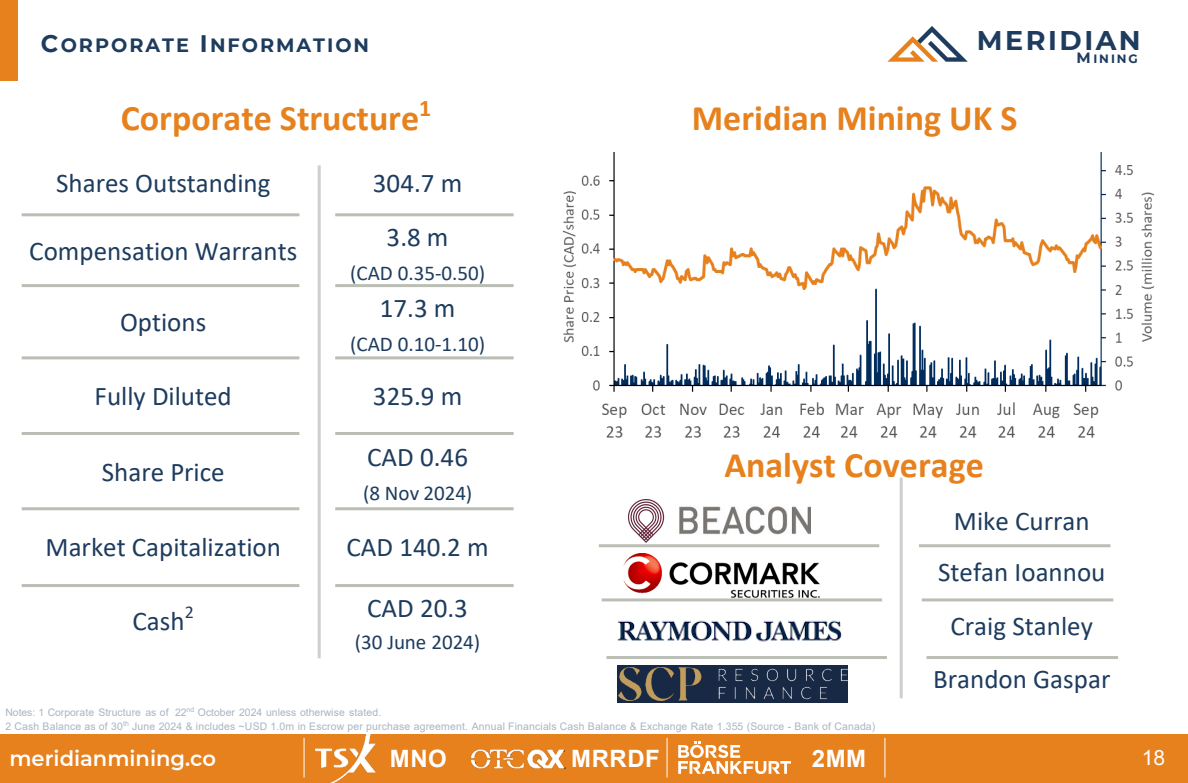
<style>
.page{position:relative;width:1188px;height:783px;background:#fff}
.page>*{position:absolute;margin:0;border:0;box-sizing:border-box;transform-origin:0 0}
.t1{font:700 36px "Calibri";color:#e6811d}
.t2{font:27px "Calibri";color:#1e3c5e}
.t3{font:700 27px "Montserrat";letter-spacing:.09em;color:#1e3c5e}
.t4{font:700 24px "Arial";letter-spacing:.025em;color:#fff}
.t5{font:700 24px "Calibri";color:#e6811d}
.t6{font:21px "Calibri";letter-spacing:-.005em;color:#1e3c5e}
.t7{font:600 21px "Montserrat";color:#fff}
.t8{font:21px "Arial";color:#fff}
.t9{font:700 19.2px "Montserrat";letter-spacing:.1em;color:#1e3c5e}
.t10{font:700 12px "Montserrat";letter-spacing:.165em;color:#1e3c5e}
.t11{font:10.5px "Arial";letter-spacing:.015em;color:#a9b5c2}
.s1{font-size:24px}
.s2{font-size:15px}
</style>
<div class="page">
<img style="left:617px;top:620px;width:225px;height:22px">
<img style="left:623px;top:554px;width:196px;height:44px">
<img style="left:628px;top:500px;width:37px;height:42px">
<img style="left:679px;top:506px;width:131px;height:29px">
<hr style="left:599px;top:544px;width:280px;height:3px;background:#bbbeb5">
<hr style="left:602px;top:598px;width:280px;height:3px;background:#bbbeb5">
<hr style="left:900px;top:478px;width:3px;height:220px;background:#ccd0cf">
<hr style="left:919px;top:544px;width:192px;height:3px;background:#bbbeb5">
<hr style="left:922px;top:598px;width:191px;height:3px;background:#bbbeb5">
<hr style="left:606px;top:656px;width:281px;height:3px;background:#bbbeb5">
<hr style="left:927px;top:656px;width:191px;height:3px;background:#bbbeb5">
<img style="left:562px;top:152px;width:593px;height:286px">
<div style="left:0;top:734px;width:1188px;height:49px;background:#e6811d"></div>
<svg style="left:678px;top:741px;width:113px;height:33px"></svg>
<img style="left:315px;top:734px;width:60px;height:49px">
<img style="left:470px;top:749px;width:96px;height:21px">
<hr style="left:304px;top:738px;width:1px;height:40px;background:#fff">
<hr style="left:667px;top:738px;width:1px;height:40px;background:#fff">
<hr style="left:885px;top:738px;width:1px;height:40px;background:#fff">
<div style="left:0;top:0;width:18px;height:80px;background:#e6811d"></div>
<svg style="left:887px;top:26px;width:81px;height:36px"></svg>
<hr style="left:22px;top:213px;width:277px;height:3px;background:#bbbeb5">
<hr style="left:22px;top:284px;width:277px;height:3px;background:#bbbeb5">
<hr style="left:22px;top:356px;width:277px;height:3px;background:#bbbeb5">
<hr style="left:22px;top:432px;width:277px;height:3px;background:#bbbeb5">
<hr style="left:22px;top:507px;width:277px;height:3px;background:#bbbeb5">
<hr style="left:22px;top:584px;width:277px;height:3px;background:#bbbeb5">
<hr style="left:318px;top:165px;width:3px;height:493px;background:#ccd0cf">
<hr style="left:335px;top:213px;width:179px;height:3px;background:#bbbeb5">
<hr style="left:335px;top:284px;width:179px;height:3px;background:#bbbeb5">
<hr style="left:335px;top:356px;width:179px;height:3px;background:#bbbeb5">
<hr style="left:335px;top:432px;width:179px;height:3px;background:#bbbeb5">
<hr style="left:335px;top:507px;width:179px;height:3px;background:#bbbeb5">
<hr style="left:335px;top:584px;width:179px;height:3px;background:#bbbeb5">
<div style="left:617px;top:665px;width:231px;height:38px;background:#182946"></div>
<img style="left:618px;top:667px;width:230px;height:33px">
<p class="t9" style="left:41px;top:32px;width:330px"><span class="s1">C</span>ORPORATE <span class="s1">I</span>NFORMATION</p>
<p class="t3" style="left:977px;top:21px;width:165px">MERIDIAN</p>
<p class="t10" style="left:1077px;top:50px;width:63px"><span class="s2">M</span>INING</p>
<p class="t5" style="left:419px;top:91px;width:14px">1</p>
<p class="t1" style="left:121px;top:93px;width:300px">Corporate Structure</p>
<p class="t1" style="left:692px;top:93px;width:327px">Meridian Mining UK S</p>
<p class="t2" style="left:56px;top:165px;width:216px">Shares Outstanding</p>
<p class="t2" style="left:373px;top:165px;width:91px">304.7 m</p>
<p class="t2" style="left:29px;top:232px;width:269px">Compensation Warrants</p>
<p class="t2" style="left:120px;top:303px;width:88px">Options</p>
<p class="t2" style="left:387px;top:219px;width:63px">3.8 m</p>
<p class="t6" style="left:350px;top:258px;width:136px">(CAD 0.35-0.50)</p>
<p class="t2" style="left:380px;top:290px;width:77px">17.3 m</p>
<p class="t6" style="left:350px;top:329px;width:136px">(CAD 0.10-1.10)</p>
<p class="t2" style="left:95px;top:377px;width:139px">Fully Diluted</p>
<p class="t2" style="left:373px;top:377px;width:91px">325.9 m</p>
<p class="t2" style="left:102px;top:453px;width:124px">Share Price</p>
<p class="t2" style="left:367px;top:438px;width:102px">CAD 0.46</p>
<p class="t6" style="left:363px;top:479px;width:111px">(8 Nov 2024)</p>
<p class="t2" style="left:46px;top:529px;width:237px">Market Capitalization</p>
<p class="t2" style="left:347px;top:529px;width:144px">CAD 140.2 m</p>
<p class="t2" style="left:133px;top:602px;width:63px">Cash<sup>2</sup></p>
<p class="t2" style="left:367px;top:589px;width:102px">CAD 20.3</p>
<p class="t6" style="left:355px;top:628px;width:127px">(30 June 2024)</p>
<p class="t1" style="left:724px;top:439px;width:261px">Analyst Coverage</p>
<p class="t2" style="left:954px;top:502px;width:137px">Mike Curran</p>
<p class="t2" style="left:938px;top:554px;width:169px">Stefan Ioannou</p>
<p class="t2" style="left:951px;top:607px;width:144px">Craig Stanley</p>
<p class="t2" style="left:933px;top:660px;width:179px">Brandon Gaspar</p>
<p class="t11" style="left:5px;top:705px;width:378px">Notes: 1 Corporate Structure as of 22<sup>nd</sup> October 2024 unless otherwise stated.</p>
<p class="t11" style="left:5px;top:719px;width:872px">2 Cash Balance as of 30<sup>th</sup> June 2024 &amp; includes ~USD 1.0m in Escrow per purchase agreement. Annual Financials Cash Balance &amp; Exchange Rate 1.355 (Source - Bank of Canada)</p>
<p class="t7" style="left:9px;top:744px;width:208px">meridianmining.co</p>
<p class="t4" style="left:390px;top:742px;width:58px">MNO</p>
<p class="t4" style="left:571px;top:742px;width:90px">MRRDF</p>
<p class="t4" style="left:812px;top:742px;width:56px">2MM</p>
<p class="t8" style="left:1142px;top:744px;width:25px">18</p>
</div>
